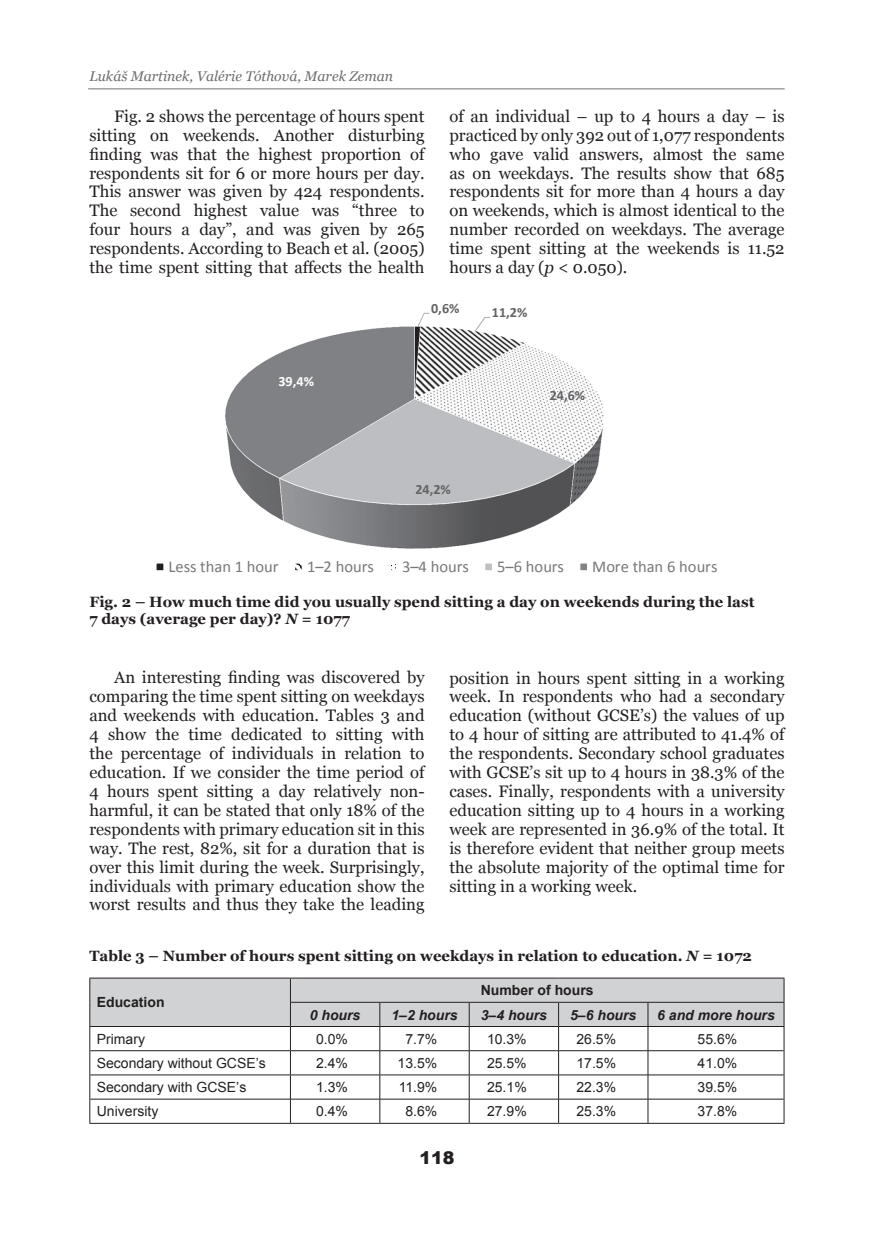
<style>
.page{position:relative;width:874px;height:1241px;background:#fff}
.page>*{position:absolute;margin:0;border:0;box-sizing:border-box;transform-origin:0 0}
.t1{font:900 17.5px "Arial";color:#231f20}
.t2{font:16.62px/18.9px "Georgia";color:#231f20;text-align:justify}
.t3{font:16.45px "Calibri";color:#76787b}
.t4{font:700 14.88px/16.6px "Georgia";color:#231f20}
.t5{font:700 14.17px "Calibri";color:#636366}
.t6{font:700 14.17px "Calibri";color:#fff}
.t7{font:14px "Arial";color:#231f20}
.t8{font:italic 700 14px "Arial";color:#231f20}
.t9{font:italic 14px "Georgia";color:#6c6d70}
.t10{font:700 14px "Arial";color:#231f20}
.s1{font-style:italic}
</style>
<div class="page">
<svg style="left:156px;top:312px;width:448px;height:259px"></svg>
<hr style="left:89px;top:1122px;width:201px;height:1px;background:#231f20">
<hr style="left:290px;top:1122px;width:89px;height:1px;background:#231f20">
<hr style="left:379px;top:1122px;width:90px;height:1px;background:#231f20">
<hr style="left:469px;top:1122px;width:89px;height:1px;background:#231f20">
<hr style="left:558px;top:1122px;width:89px;height:1px;background:#231f20">
<hr style="left:647px;top:1122px;width:137px;height:1px;background:#231f20">
<svg style="left:89px;top:977px;width:695px;height:145px"></svg>
<hr style="left:89px;top:1025px;width:201px;height:1px;background:#231f20">
<hr style="left:290px;top:1025px;width:89px;height:1px;background:#231f20">
<hr style="left:379px;top:1025px;width:90px;height:1px;background:#231f20">
<hr style="left:469px;top:1025px;width:89px;height:1px;background:#231f20">
<hr style="left:558px;top:1025px;width:89px;height:1px;background:#231f20">
<hr style="left:647px;top:1025px;width:137px;height:1px;background:#231f20">
<hr style="left:290px;top:1001px;width:89px;height:1px;background:#231f20">
<hr style="left:379px;top:1001px;width:90px;height:1px;background:#231f20">
<hr style="left:469px;top:1001px;width:89px;height:1px;background:#231f20">
<hr style="left:558px;top:1001px;width:89px;height:1px;background:#231f20">
<hr style="left:647px;top:1001px;width:137px;height:1px;background:#231f20">
<hr style="left:88px;top:88px;width:696px;height:1px;background:#6c6d70">
<p class="t9" style="left:89px;top:67px;width:305px">Lukáš Martinek, Valérie Tóthová, Marek Zeman</p>
<p class="t2" style="left:89px;top:107px;width:336px;text-indent:25px">Fig. 2 shows the percentage of hours spent sitting on weekends. Another disturbing finding was that the highest proportion of respondents sit for 6 or more hours per day.<br>This answer was given by 424 respondents.<br>The second highest value was “three to four hours a day”, and was given by 265 respondents. According to Beach et al. (2005) the time spent sitting that affects the health</p>
<p class="t2" style="left:449px;top:107px;width:336px">of an individual – up to 4 hours a day – is practiced by only 392 out of 1,077 respondents who gave valid answers, almost the same as on weekdays. The results show that 685 respondents sit for more than 4 hours a day on weekends, which is almost identical to the number recorded on weekdays. The average time spent sitting at the weekends is 11.52 hours a day (<span class="s1">p</span> &lt; 0.050).</p>
<p class="t5" style="left:431px;top:299px;width:30px">0,6%</p>
<p class="t5" style="left:491px;top:303px;width:37px">11,2%</p>
<p class="t6" style="left:278px;top:372px;width:37px">39,4%</p>
<p class="t5" style="left:415px;top:480px;width:37px">24,2%</p>
<p class="t5" style="left:549px;top:386px;width:37px">24,6%</p>
<p class="t3" style="left:168px;top:556px;width:112px">Less than 1 hour</p>
<p class="t3" style="left:307px;top:556px;width:68px">1–2 hours</p>
<p class="t3" style="left:402px;top:556px;width:68px">3–4 hours</p>
<p class="t3" style="left:497px;top:556px;width:68px">5–6 hours</p>
<p class="t3" style="left:592px;top:556px;width:127px">More than 6 hours</p>
<p class="t4" style="left:89px;top:594px;width:666px">Fig. 2 – How much time did you usually spend sitting a day on weekends during the last<br>7 days (average per day)? <span class="s1">N</span> = 1077</p>
<p class="t2" style="left:89px;top:668px;width:336px;text-indent:25px">An interesting finding was discovered by comparing the time spent sitting on weekdays and weekends with education. Tables 3 and 4 show the time dedicated to sitting with the percentage of individuals in relation to education. If we consider the time period of 4 hours spent sitting a day relatively non&shy;harmful, it can be stated that only 18% of the respondents with primary education sit in this way. The rest, 82%, sit for a duration that is over this limit during the week. Surprisingly, individuals with primary education show the worst results and thus they take the leading</p>
<p class="t2" style="left:449px;top:668px;width:336px">position in hours spent sitting in a working week. In respondents who had a secondary education (without GCSE’s) the values of up to 4 hour of sitting are attributed to 41.4% of the respondents. Secondary school graduates with GCSE’s sit up to 4 hours in 38.3% of the cases. Finally, respondents with a university education sitting up to 4 hours in a working week are represented in 36.9% of the total. It is therefore evident that neither group meets the absolute majority of the optimal time for sitting in a working week.</p>
<p class="t4" style="left:89px;top:947px;width:663px">Table 3 – Number of hours spent sitting on weekdays in relation to education. <span class="s1">N</span> = 1072</p>
<p class="t10" style="left:97px;top:992px;width:69px">Education</p>
<p class="t10" style="left:480px;top:980px;width:114px">Number of hours</p>
<p class="t8" style="left:310px;top:1005px;width:52px">0 hours</p>
<p class="t8" style="left:391px;top:1005px;width:68px">1–2 hours</p>
<p class="t8" style="left:480px;top:1005px;width:68px">3–4 hours</p>
<p class="t8" style="left:570px;top:1005px;width:68px">5–6 hours</p>
<p class="t8" style="left:657px;top:1005px;width:119px">6 and more hours</p>
<p class="t7" style="left:97px;top:1029px;width:50px">Primary</p>
<p class="t7" style="left:316px;top:1029px;width:33px">0.0%</p>
<p class="t7" style="left:405px;top:1029px;width:33px">7.7%</p>
<p class="t7" style="left:487px;top:1029px;width:41px">10.3%</p>
<p class="t7" style="left:576px;top:1029px;width:41px">26.5%</p>
<p class="t7" style="left:697px;top:1029px;width:41px">55.6%</p>
<p class="t7" style="left:97px;top:1053px;width:170px">Secondary without GCSEʼs</p>
<p class="t7" style="left:316px;top:1053px;width:33px">2.4%</p>
<p class="t7" style="left:397px;top:1053px;width:41px">13.5%</p>
<p class="t7" style="left:487px;top:1053px;width:41px">25.5%</p>
<p class="t7" style="left:576px;top:1053px;width:41px">17.5%</p>
<p class="t7" style="left:697px;top:1053px;width:41px">41.0%</p>
<p class="t7" style="left:97px;top:1077px;width:151px">Secondary with GCSEʼs</p>
<p class="t7" style="left:316px;top:1077px;width:33px">1.3%</p>
<p class="t7" style="left:398px;top:1077px;width:40px">11.9%</p>
<p class="t7" style="left:487px;top:1077px;width:41px">25.1%</p>
<p class="t7" style="left:576px;top:1077px;width:41px">22.3%</p>
<p class="t7" style="left:697px;top:1077px;width:41px">39.5%</p>
<p class="t7" style="left:97px;top:1102px;width:63px">University</p>
<p class="t7" style="left:316px;top:1102px;width:33px">0.4%</p>
<p class="t7" style="left:405px;top:1102px;width:33px">8.6%</p>
<p class="t7" style="left:487px;top:1102px;width:41px">27.9%</p>
<p class="t7" style="left:576px;top:1102px;width:41px">25.3%</p>
<p class="t7" style="left:697px;top:1102px;width:41px">37.8%</p>
<p class="t1" style="left:419px;top:1144px;width:37px">118</p>
</div>
